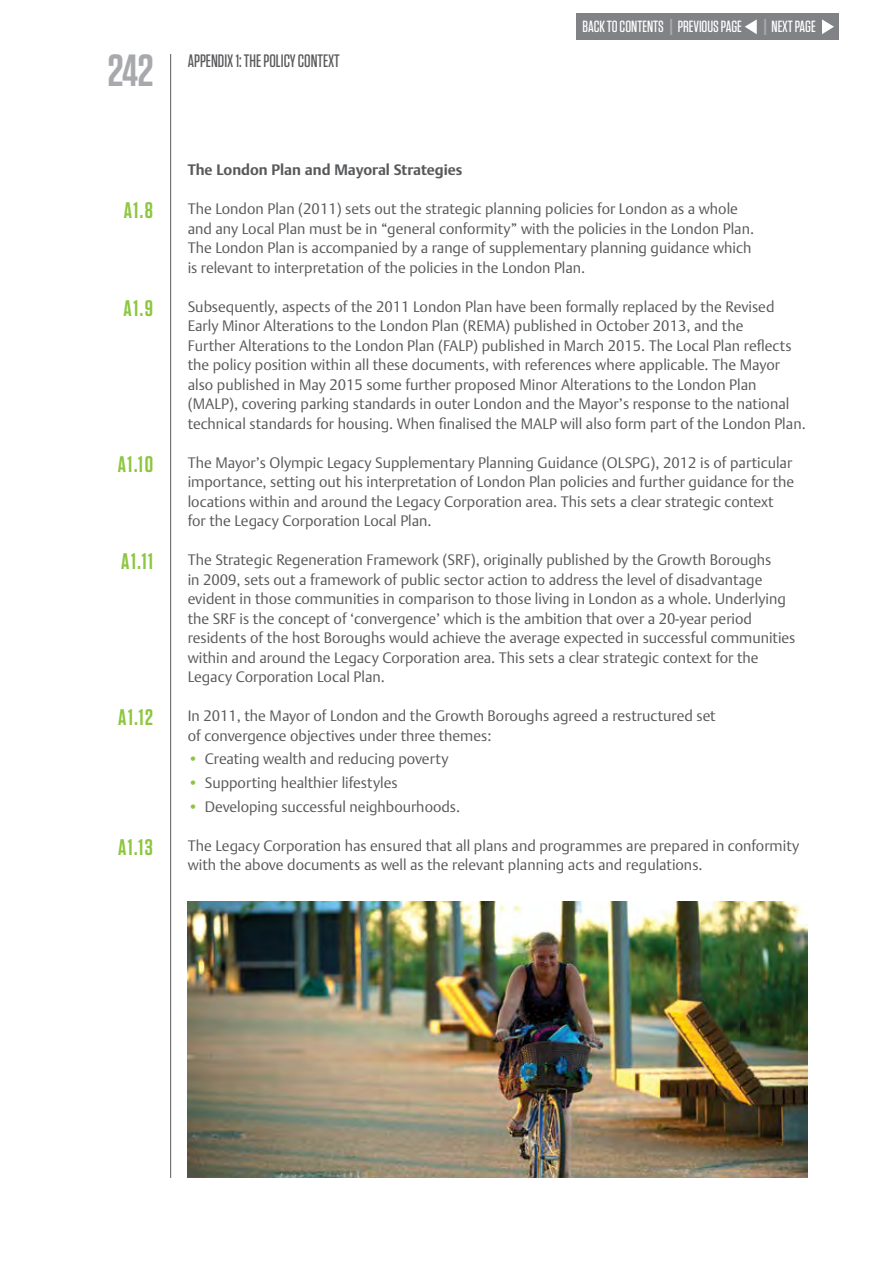
<style>
.page{position:relative;width:893px;height:1263px;background:#fff}
.page>*{position:absolute;margin:0;border:0;box-sizing:border-box;transform-origin:0 0}
.t1{font:600 45px "Tungsten";color:#a7a9ac}
.SECTION_BODY_COPY_1S{font:600 22.5px "Tungsten";letter-spacing:.07em;color:#8dc63f}
.t2{font:500 18px "Tungsten";color:#58595b}
.t3{font:500 16.2px "Tungsten";color:#fff}
.SECTION_BODY_COPY_1S-2{font:300 15px/19.5px "DTL Argo TOT";color:#58595b}
.SECTION_SUB_HEADING{font:700 15px "DTL Argo TOT";color:#58595b}
.s1{font-size:22.95px;color:#a7a9ac}
.s2{font-weight:700;color:#8dc63f}
</style>
<div class="page">
<hr style="left:170px;top:54px;width:1px;height:1124px;background:#58595b">
<img style="left:188px;top:901px;width:619px;height:277px">
<div style="left:577px;top:14px;width:262px;height:26px;background:#808285"></div>
<svg style="left:822px;top:19px;width:12px;height:15px"></svg>
<svg style="left:745px;top:19px;width:12px;height:15px"></svg>
<h1 class="t1" style="left:108px;top:42px;width:47px">242</h1>
<p class="t2" style="left:188px;top:49px;width:154px">APPENDIX 1: THE POLICY CONTEXT</p>
<p class="SECTION_SUB_HEADING" style="left:188px;top:161px;width:276px">The London Plan and Mayoral Strategies</p>
<p class="t3" style="left:582px;top:17px;width:235px">BACK TO CONTENTS <span class="s1">I</span> PREVIOUS PAGE <span class="s1">I</span> NEXT PAGE</p>
<p class="SECTION_BODY_COPY_1S" style="left:124px;top:197px;width:31px">A1.8</p>
<p class="SECTION_BODY_COPY_1S-2" style="left:188px;top:199px;width:568px">The London Plan (2011) sets out the strategic planning policies for London as a whole and any Local Plan must be in “general conformity” with the policies in the London Plan.<br>The London Plan is accompanied by a range of supplementary planning guidance which is relevant to interpretation of the policies in the London Plan.</p>
<p class="SECTION_BODY_COPY_1S" style="left:124px;top:294px;width:31px">A1.9</p>
<p class="SECTION_BODY_COPY_1S-2" style="left:188px;top:297px;width:588px">Subsequently, aspects of the 2011 London Plan have been formally replaced by the Revised<br>Early Minor Alterations to the London Plan (REMA) published in October 2013, and the</p>
<p class="SECTION_BODY_COPY_1S-2" style="left:188px;top:336px;width:620px">Further Alterations to the London Plan (FALP) published in March 2015. The Local Plan reflects the policy position within all these documents, with references where applicable. The Mayor also published in May 2015 some further proposed Minor Alterations to the London Plan (MALP), covering parking standards in outer London and the Mayor’s response to the national technical standards for housing. When finalised the MALP will also form part of the London Plan.</p>
<p class="SECTION_BODY_COPY_1S" style="left:118px;top:450px;width:37px">A1.10</p>
<p class="SECTION_BODY_COPY_1S-2" style="left:188px;top:453px;width:608px">The Mayor’s Olympic Legacy Supplementary Planning Guidance (OLSPG), 2012 is of particular importance, setting out his interpretation of London Plan policies and further guidance for the locations within and around the Legacy Corporation area. This sets a clear strategic context for the Legacy Corporation Local Plan.</p>
<p class="SECTION_BODY_COPY_1S" style="left:121px;top:548px;width:33px">A1.11</p>
<p class="SECTION_BODY_COPY_1S-2" style="left:188px;top:550px;width:609px">The Strategic Regeneration Framework (SRF), originally published by the Growth Boroughs<br>in 2009, sets out a framework of public sector action to address the level of disadvantage evident in those communities in comparison to those living in London as a whole. Underlying the SRF is the concept of ‘convergence’ which is the ambition that over a 20-year period residents of the host Boroughs would achieve the average expected in successful communities within and around the Legacy Corporation area. This sets a clear strategic context for the Legacy Corporation Local Plan.</p>
<p class="SECTION_BODY_COPY_1S" style="left:118px;top:704px;width:36px">A1.12</p>
<p class="SECTION_BODY_COPY_1S-2" style="left:188px;top:706px;width:530px">In 2011, the Mayor of London and the Growth Boroughs agreed a restructured set of convergence objectives under three themes:</p>
<p class="SECTION_BODY_COPY_1S-2" style="left:188px;top:749px;width:262px"><span class="s2">•</span> Creating wealth and reducing poverty</p>
<p class="SECTION_BODY_COPY_1S-2" style="left:188px;top:773px;width:211px"><span class="s2">•</span> Supporting healthier lifestyles</p>
<p class="SECTION_BODY_COPY_1S-2" style="left:188px;top:797px;width:274px"><span class="s2">•</span> Developing successful neighbourhoods.</p>
<p class="SECTION_BODY_COPY_1S" style="left:118px;top:834px;width:36px">A1.13</p>
<p class="SECTION_BODY_COPY_1S-2" style="left:188px;top:836px;width:613px">The Legacy Corporation has ensured that all plans and programmes are prepared in conformity with the above documents as well as the relevant planning acts and regulations.</p>
</div>
